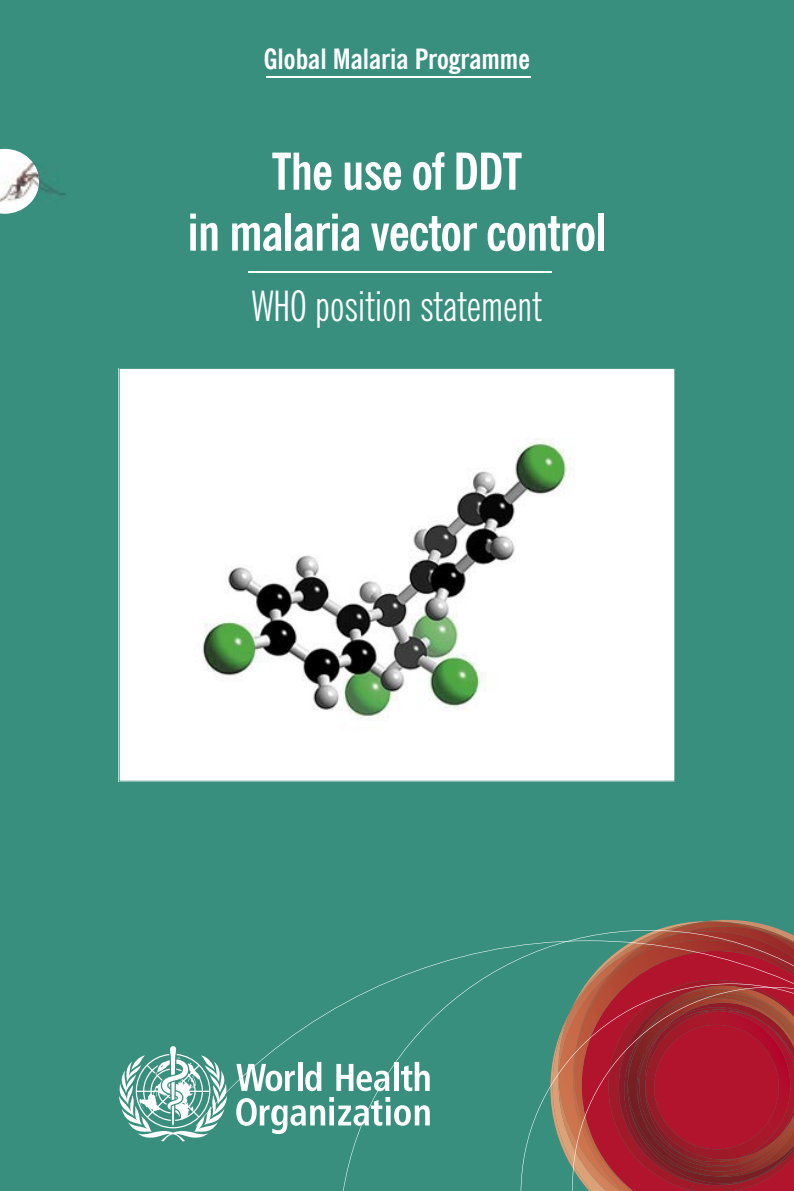
<style>
.page{position:relative;width:794px;height:1191px;background:#388f7e}
.page>*{position:absolute;margin:0;border:0;box-sizing:border-box;transform-origin:0 0}
.t1{font:700 condensed 50.75px/60.9px "News Gothic BT";letter-spacing:-.02em;color:#fff;text-align:center}
.t2{font:extra-condensed 42px "News Gothic BT";color:#fff}
.t3{font:700 condensed 28px "News Gothic BT";color:#fff}
</style>
<div class="page">
<svg style="left:0;top:149px;width:33px;height:65px"></svg>
<img style="left:39px;top:174px;width:27px;height:21px">
<img style="left:0;top:163px;width:39px;height:39px">
<svg style="left:657px;top:920px;width:124px;height:10px"></svg>
<svg style="left:572px;top:930px;width:222px;height:10px"></svg>
<svg style="left:229px;top:940px;width:565px;height:251px"></svg>
<svg style="left:520px;top:983px;width:274px;height:208px"></svg>
<svg style="left:119px;top:1046px;width:110px;height:95px"></svg>
<svg style="left:236px;top:1064px;width:59px;height:27px"></svg>
<hr style="left:298px;top:1062px;width:4px;height:28px;background:#fff">
<svg style="left:305px;top:1062px;width:16px;height:29px"></svg>
<svg style="left:336px;top:1064px;width:53px;height:27px"></svg>
<hr style="left:394px;top:1062px;width:4px;height:28px;background:#fff">
<svg style="left:401px;top:1062px;width:29px;height:29px"></svg>
<svg style="left:236px;top:1097px;width:194px;height:37px"></svg>
<hr style="left:266px;top:76px;width:265px;height:1px;background:#fff">
<hr style="left:248px;top:271px;width:304px;height:2px;background:#fff">
<svg style="left:119px;top:368px;width:556px;height:413px;background:#e8ebe8"></svg>
<p class="t3" style="left:264px;top:42px;width:267px">Global Malaria Programme</p>
<p class="t1" style="left:187px;top:141px;width:421px">The use of DDT<br>in malaria vector control</p>
<p class="t2" style="left:252px;top:280px;width:291px">WHO position statement</p>
</div>
